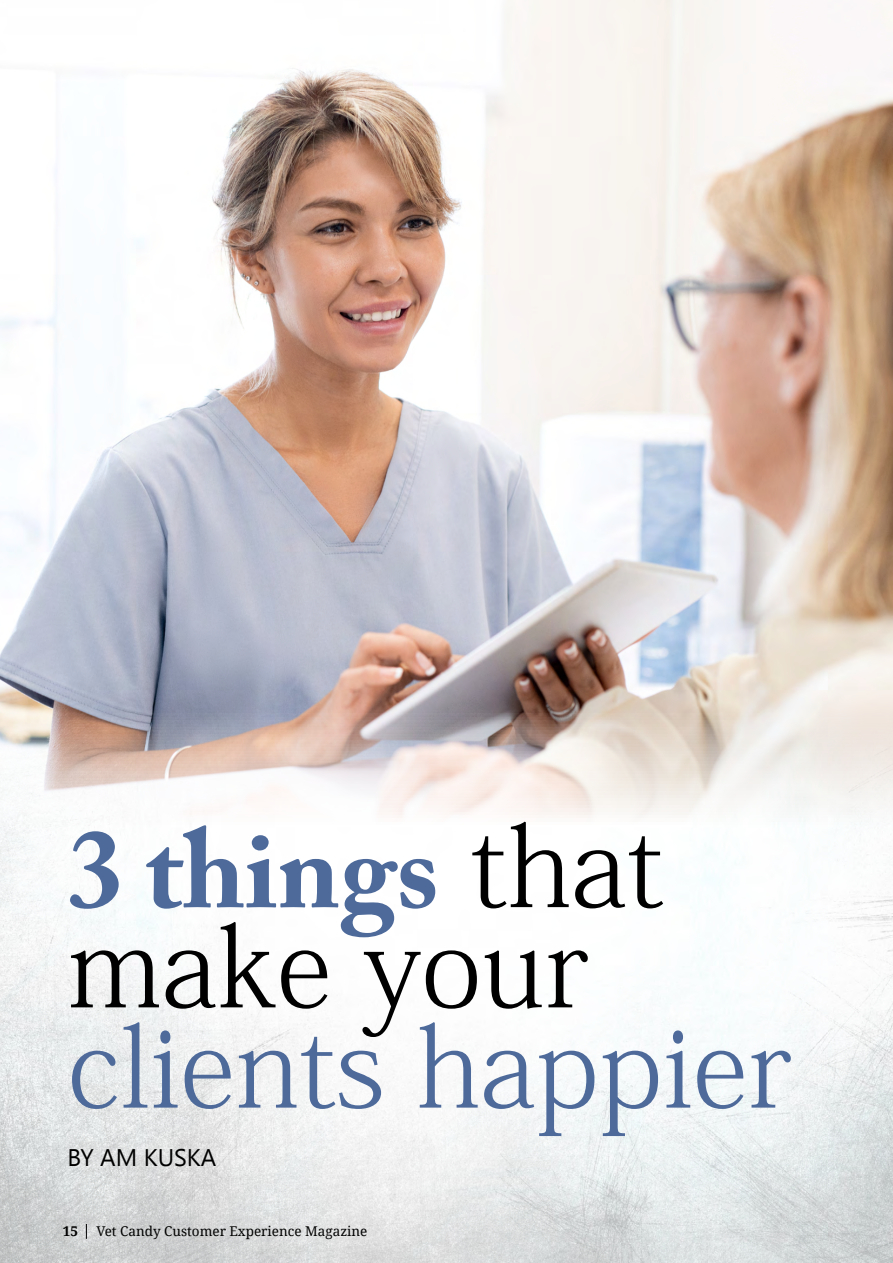
<style>
.page{position:relative;width:893px;height:1263px;background:#fff}
.page>*{position:absolute;margin:0;border:0;box-sizing:border-box;transform-origin:0 0}
.t1{font:111px "Adobe Fangsong Std";color:#4d6a9b}
.t2{font:700 111px "Adobe Caslon Pro";color:#4d6a9b}
.t3{font:111px "Adobe Fangsong Std";color:#000}
.t4{font:13.5px "Droid Serif";color:#000}
.t5{font:700 13.5px "Droid Serif";color:#000}
.s1{font-family:"Adobe Fangsong Std";font-weight:400;color:#000}
</style>
<div class="page">
<img style="left:0;top:852px;width:893px;height:411px">
<img style="left:0;top:0;width:893px;height:852px">
<svg style="left:86px;top:1224px;width:1px;height:15px"></svg>
<svg style="left:70px;top:1150px;width:23px;height:16px"></svg>
<svg style="left:100px;top:1150px;width:35px;height:16px"></svg>
<svg style="left:146px;top:1149px;width:70px;height:18px"></svg>
<h1 class="t2" style="left:67px;top:804px;width:598px">3 things <span class="s1">that</span></h1>
<h1 class="t3" style="left:67px;top:898px;width:524px">make your</h1>
<h1 class="t1" style="left:67px;top:998px;width:727px">clients happier</h1>
<p class="t5" style="left:63px;top:1223px;width:17px">15</p>
<p class="t4" style="left:96px;top:1223px;width:273px">Vet Candy Customer Experience Magazine</p>
</div>
